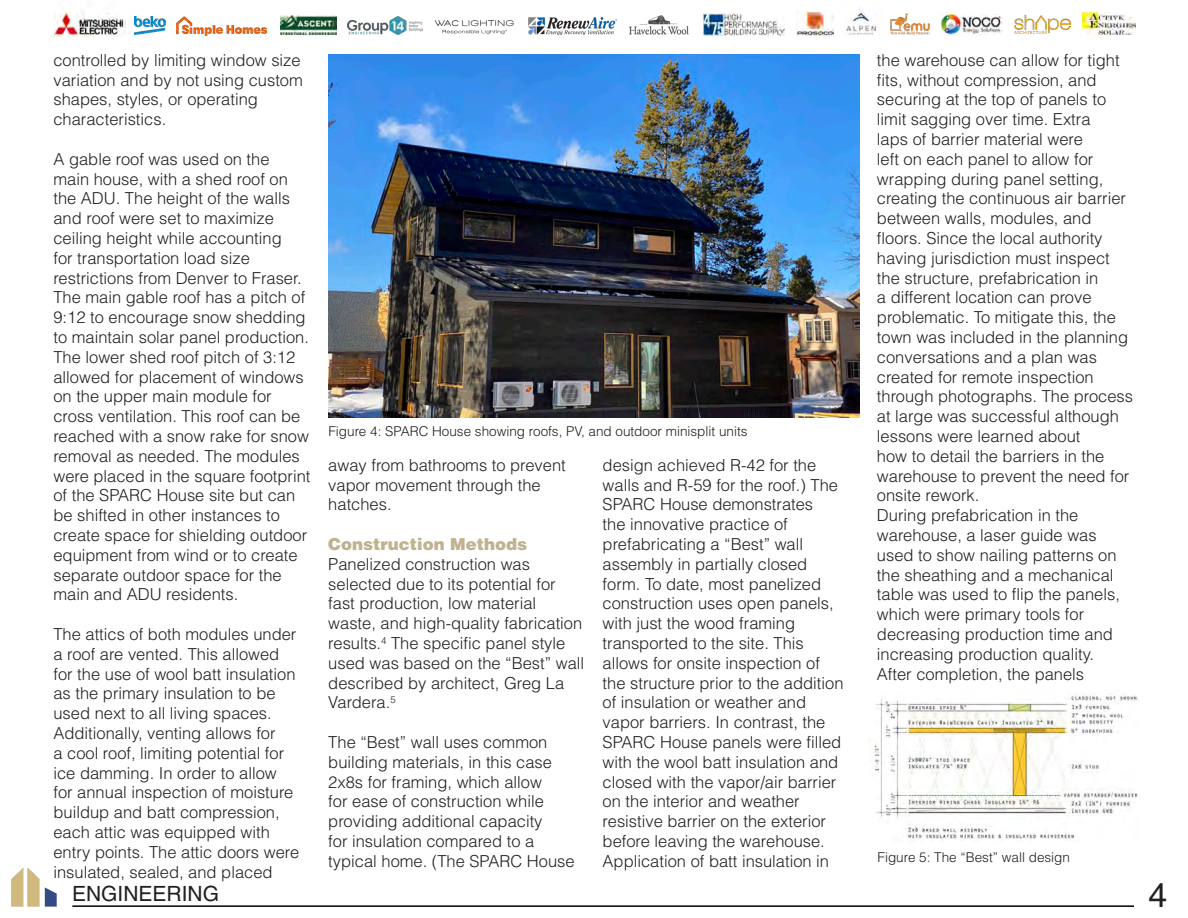
<style>
.page{position:relative;width:1188px;height:918px;background:#fff}
.page>*{position:absolute;margin:0;border:0;box-sizing:border-box;transform-origin:0 0}
.t1{font:33.9px "Helvetica";color:#231f20}
.t2{font:21px "Helvetica";color:#231f20}
.t3{font:300 16.5px/19.8px "Helvetica";color:#231f20}
.t4{font:900 16.5px "Helvetica";color:#c0b28f}
.t5{font:300 13.5px "Helvetica";color:#231f20}
</style>
<div class="page">
<hr style="left:72px;top:905px;width:1062px;height:2px;background:#000">
<img style="left:11px;top:868px;width:46px;height:39px">
<img style="left:54px;top:8px;width:72px;height:29px">
<img style="left:135px;top:17px;width:31px;height:17px">
<img style="left:177px;top:16px;width:90px;height:20px">
<img style="left:280px;top:15px;width:56px;height:19px">
<img style="left:348px;top:16px;width:75px;height:19px">
<img style="left:434px;top:20px;width:80px;height:15px">
<img style="left:529px;top:17px;width:88px;height:17px">
<img style="left:629px;top:15px;width:60px;height:20px">
<img style="left:703px;top:14px;width:81px;height:21px">
<img style="left:797px;top:12px;width:37px;height:23px">
<img style="left:846px;top:9px;width:31px;height:26px">
<img style="left:890px;top:13px;width:40px;height:22px">
<img style="left:942px;top:15px;width:61px;height:19px">
<img style="left:1014px;top:16px;width:56px;height:18px">
<img style="left:1083px;top:12px;width:53px;height:23px">
<img style="left:328px;top:54px;width:532px;height:364px">
<img style="left:874px;top:693px;width:264px;height:148px">
<p class="t3" style="left:53px;top:50px;width:251px">controlled by limiting window size variation and by not using custom shapes, styles, or operating characteristics.</p>
<p class="t3" style="left:53px;top:149px;width:259px">A gable roof was used on the<br>main house, with a shed roof on the ADU. The height of the walls and roof were set to maximize ceiling height while accounting<br>for transportation load size restrictions from Denver to Fraser.<br>The main gable roof has a pitch of<br>9:12 to encourage snow shedding to maintain solar panel production.<br>The lower shed roof pitch of 3:12 allowed for placement of windows on the upper main module for cross ventilation. This roof can be reached with a snow rake for snow removal as needed. The modules were placed in the square footprint of the SPARC House site but can be shifted in other instances to create space for shielding outdoor equipment from wind or to create separate outdoor space for the main and ADU residents.</p>
<p class="t3" style="left:53px;top:624px;width:247px">The attics of both modules under a roof are vented. This allowed for the use of wool batt insulation as the primary insulation to be used next to all living spaces.<br>Additionally, venting allows for<br>a cool roof, limiting potential for ice damming. In order to allow for annual inspection of moisture buildup and batt compression, each attic was equipped with entry points. The attic doors were insulated, sealed, and placed</p>
<p class="t5" style="left:328px;top:423px;width:421px">Figure 4: SPARC House showing roofs, PV, and outdoor minisplit units</p>
<p class="t3" style="left:328px;top:455px;width:239px">away from bathrooms to prevent vapor movement through the hatches.</p>
<p class="t4" style="left:328px;top:533px;width:200px">Construction Methods</p>
<p class="t3" style="left:328px;top:554px;width:257px">Panelized construction was selected due to its potential for fast production, low material waste, and high-quality fabrication results.<sup>4</sup> The specific panel style used was based on the “Best” wall described by architect, Greg La<br>Vardera.<sup>5</sup></p>
<p class="t3" style="left:328px;top:732px;width:248px">The “Best” wall uses common building materials, in this case<br>2x8s for framing, which allow<br>for ease of construction while providing additional capacity<br>for insulation compared to a typical home. (The SPARC House</p>
<p class="t3" style="left:603px;top:455px;width:242px">design achieved R-42 for the walls and R-59 for the roof.) The<br>SPARC House demonstrates<br>the innovative practice of prefabricating a “Best” wall assembly in partially closed form. To date, most panelized construction uses open panels, with just the wood framing transported to the site. This allows for onsite inspection of the structure prior to the addition of insulation or weather and vapor barriers. In contrast, the<br>SPARC House panels were filled with the wool batt insulation and closed with the vapor/air barrier on the interior and weather resistive barrier on the exterior before leaving the warehouse.<br>Application of batt insulation in</p>
<p class="t3" style="left:877px;top:50px;width:258px">the warehouse can allow for tight fits, without compression, and securing at the top of panels to limit sagging over time. Extra<br>laps of barrier material were<br>left on each panel to allow for wrapping during panel setting, creating the continuous air barrier between walls, modules, and floors. Since the local authority having jurisdiction must inspect the structure, prefabrication in<br>a different location can prove problematic. To mitigate this, the town was included in the planning conversations and a plan was created for remote inspection through photographs. The process at large was successful although lessons were learned about<br>how to detail the barriers in the warehouse to prevent the need for onsite rework.<br>During prefabrication in the warehouse, a laser guide was used to show nailing patterns on the sheathing and a mechanical table was used to flip the panels, which were primary tools for decreasing production time and increasing production quality.<br>After completion, the panels</p>
<p class="t5" style="left:878px;top:849px;width:194px">Figure 5: The “Best” wall design</p>
<p class="t2" style="left:72px;top:881px;width:149px">ENGINEERING</p>
<h1 class="t1" style="left:1148px;top:875px;width:20px">4</h1>
</div>
